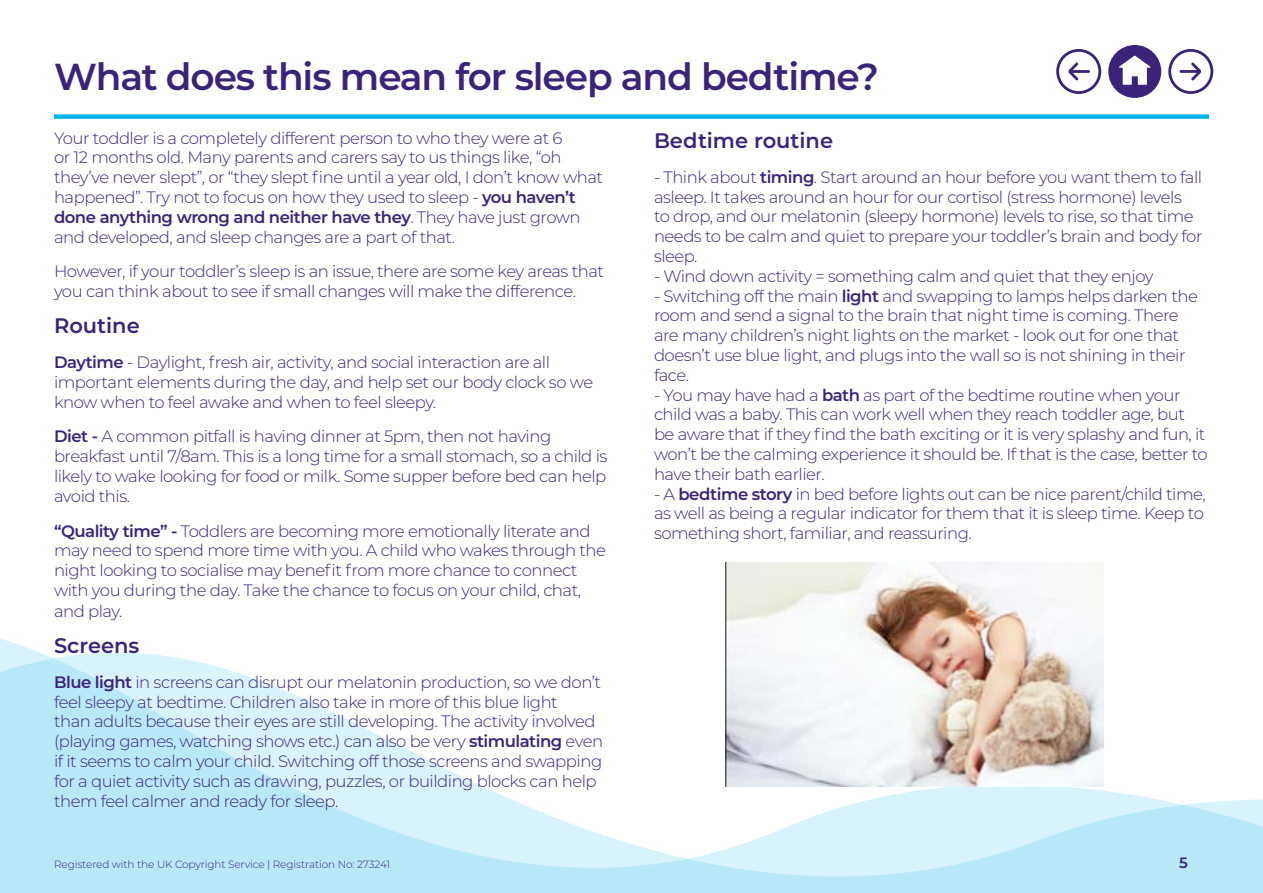
<style>
.page{position:relative;width:1263px;height:893px;background:#fff}
.page>*{position:absolute;margin:0;border:0;box-sizing:border-box;transform-origin:0 0}
.t1{font:600 37.5px "Montserrat";letter-spacing:-.03em;color:#3c237a}
.t2{font:600 21px "Montserrat";color:#3c237a}
.t3{font:300 16.5px/19.8px "Montserrat";letter-spacing:-.03em;color:#3c237a}
.t4{font:600 15px "Montserrat";color:#3c237a}
.t5{font:300 10.5px "Montserrat";letter-spacing:-.01em;color:#3c237a}
.s1{font-weight:600}
</style>
<div class="page">
<svg style="left:0;top:635px;width:1263px;height:258px"></svg>
<div style="left:54px;top:114px;width:1155px;height:5px;background:#00b5ed"></div>
<img style="left:725px;top:563px;width:378px;height:223px">
<div style="left:1109px;top:46px;width:51px;height:51px;background:#3c237a;border-radius:50%"></div>
<div style="left:1108px;top:45px;width:53px;height:53px;border:2px solid #3c237a;border-radius:50%"></div>
<svg style="left:1119px;top:56px;width:31px;height:29px"></svg>
<svg style="left:1056px;top:49px;width:45px;height:45px"></svg>
<svg style="left:1168px;top:49px;width:45px;height:45px"></svg>
<h1 class="t1" style="left:54px;top:61px;width:826px">What does this mean for sleep and bedtime?</h1>
<p class="t3" style="left:54px;top:128px;width:550px">Your toddler is a completely different person to who they were at 6<br>or 12 months old. Many parents and carers say to us things like, “oh they’ve never slept”, or “they slept fine until a year old, I don’t know what happened”. Try not to focus on how they used to sleep - <span class="s1">you haven’t done anything wrong and neither have they</span>. They have just grown and developed, and sleep changes are a part of that.</p>
<p class="t3" style="left:54px;top:262px;width:552px">However, if your toddler’s sleep is an issue, there are some key areas that you can think about to see if small changes will make the difference.</p>
<p class="t2" style="left:54px;top:317px;width:87px">Routine</p>
<p class="t3" style="left:54px;top:353px;width:541px"><span class="s1">Daytime</span> - Daylight, fresh air, activity, and social interaction are all important elements during the day, and help set our body clock so we know when to feel awake and when to feel sleepy.</p>
<p class="t3" style="left:54px;top:427px;width:555px"><span class="s1">Diet -</span> A common pitfall is having dinner at 5pm, then not having breakfast until 7/8am. This is a long time for a small stomach, so a child is likely to wake looking for food or milk. Some supper before bed can help avoid this.</p>
<p class="t3" style="left:54px;top:521px;width:554px"><span class="s1">“Quality time” -</span> Toddlers are becoming more emotionally literate and may need to spend more time with you. A child who wakes through the night looking to socialise may benefit from more chance to connect with you during the day. Take the chance to focus on your child, chat, and play.</p>
<p class="t2" style="left:54px;top:637px;width:87px">Screens</p>
<p class="t3" style="left:54px;top:673px;width:551px"><span class="s1">Blue light</span> in screens can disrupt our melatonin production, so we don’t feel sleepy at bedtime. Children also take in more of this blue light<br>than adults because their eyes are still developing. The activity involved (playing games, watching shows etc.) can also be very <span class="s1">stimulating</span> even if it seems to calm your child. Switching off those screens and swapping for a quiet activity such as drawing, puzzles, or building blocks can help them feel calmer and ready for sleep.</p>
<p class="t2" style="left:654px;top:132px;width:181px">Bedtime routine</p>
<p class="t3" style="left:654px;top:167px;width:550px">- Think about <span class="s1">timing</span>. Start around an hour before you want them to fall asleep. It takes around an hour for our cortisol (stress hormone) levels<br>to drop, and our melatonin (sleepy hormone) levels to rise, so that time needs to be calm and quiet to prepare your toddler’s brain and body for sleep.</p>
<p class="t3" style="left:654px;top:266px;width:501px">- Wind down activity = something calm and quiet that they enjoy</p>
<p class="t3" style="left:654px;top:286px;width:545px">- Switching off the main <span class="s1">light</span> and swapping to lamps helps darken the room and send a signal to the brain that night time is coming. There are many children’s night lights on the market - look out for one that doesn’t use blue light, and plugs into the wall so is not shining in their face.</p>
<p class="t3" style="left:654px;top:385px;width:555px">- You may have had a <span class="s1">bath</span> as part of the bedtime routine when your child was a baby. This can work well when they reach toddler age, but be aware that if they find the bath exciting or it is very splashy and fun, it won’t be the calming experience it should be. If that is the case, better to have their bath earlier.</p>
<p class="t3" style="left:654px;top:484px;width:553px;text-align:justify">- A <span class="s1">bedtime story</span> in bed before lights out can be nice parent/child time, as well as being a regular indicator for them that it is sleep time. Keep to something short, familiar, and reassuring.</p>
<p class="t5" style="left:54px;top:860px;width:338px">Registered with the UK Copyright Service | Registration No: 273241</p>
<p class="t4" style="left:1179px;top:856px;width:10px">5</p>
</div>
